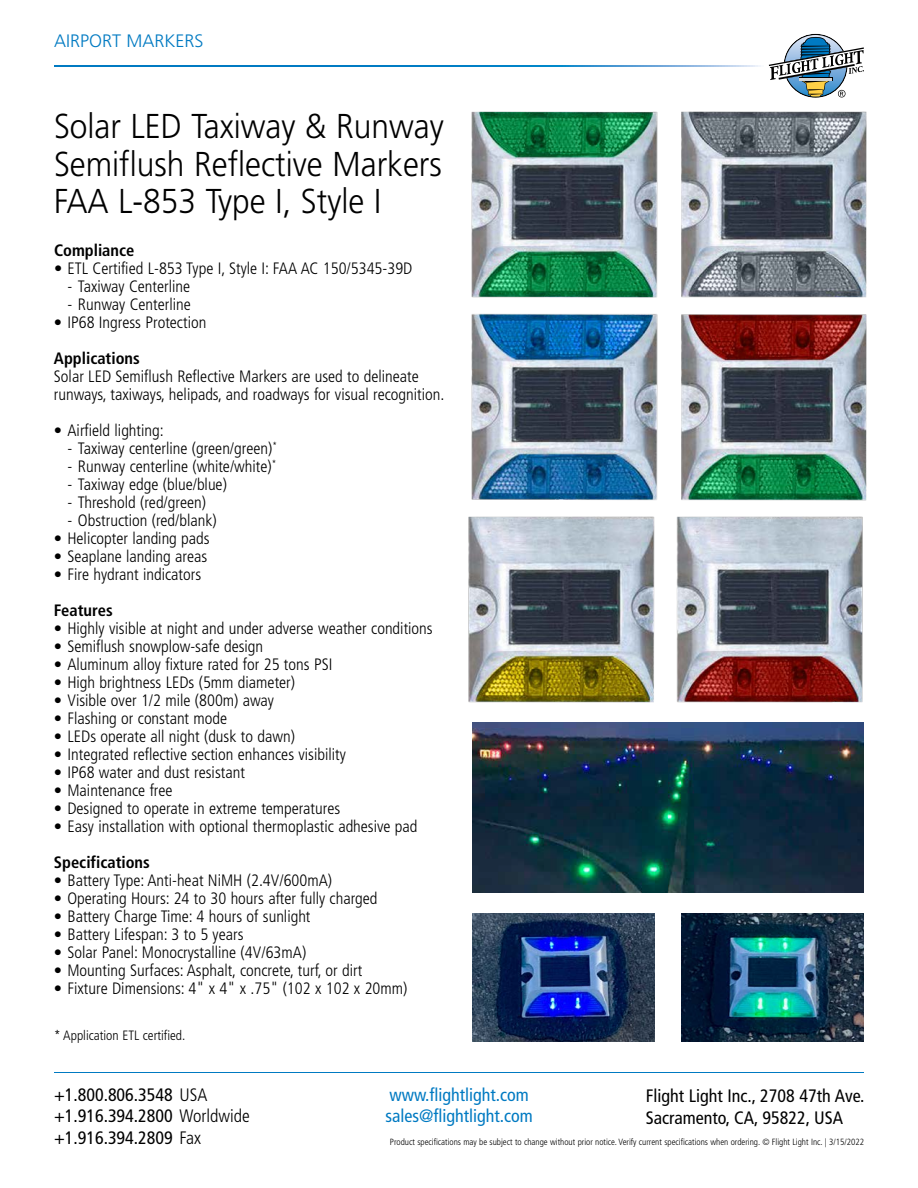
<style>
.page{position:relative;width:918px;height:1188px;background:#fff}
.page>*{position:absolute;margin:0;border:0;box-sizing:border-box;transform-origin:0 0}
.t1{font:300 34.5px/37.5px "Frutiger LT Std";color:#000;text-align:justify;scale:.92 1}
.t2{font:condensed 18px/21.6px "Frutiger LT Std";color:#000}
.t3{font:condensed 18px/21.6px "Frutiger LT Std";color:#007ac2}
.t4{font:300 18px "Frutiger LT Std";color:#007ac2}
.t5{font:300 condensed 16.5px/18px "Frutiger LT Std";color:#000}
.t6{font:700 condensed 16.5px "Frutiger LT Std";color:#000}
.t7{font:300 condensed 13.5px "Frutiger LT Std";color:#000}
.t8{font:300 condensed 9px "Frutiger LT Std";color:#000}
.s1{font-weight:300}
</style>
<div class="page">
<svg style="left:54px;top:66px;width:707px;height:1px"></svg>
<hr style="left:54px;top:1073px;width:810px;height:1px;background:#007ac2">
<svg style="left:769px;top:34px;width:95px;height:64px"></svg>
<img style="left:468px;top:111px;width:399px;height:592px">
<img style="left:472px;top:723px;width:392px;height:169px">
<img style="left:472px;top:914px;width:183px;height:127px">
<img style="left:682px;top:914px;width:182px;height:127px">
<p class="t4" style="left:54px;top:31px;width:151px">AIRPORT MARKERS</p>
<h1 class="t1" style="left:54px;top:108px;width:425px">Solar LED Taxiway &amp; Runway Semiflush Reflective Markers FAA L-853 Type I, Style I</h1>
<p class="t6" style="left:54px;top:241px;width:82px">Compliance</p>
<p class="t5" style="left:54px;top:260px;width:360px">• ETL Certified L-853 Type I, Style I: FAA AC 150/5345-39D</p>
<p class="t5" style="left:67px;top:278px;width:124px">- Taxiway Centerline</p>
<p class="t5" style="left:67px;top:296px;width:125px">- Runway Centerline</p>
<p class="t5" style="left:54px;top:314px;width:154px">• IP68 Ingress Protection</p>
<p class="t6" style="left:54px;top:349px;width:87px">Applications</p>
<p class="t5" style="left:54px;top:368px;width:392px">Solar LED Semiflush Reflective Markers are used to delineate runways, taxiways, helipads, and roadways for visual recognition.</p>
<p class="t5" style="left:54px;top:422px;width:111px">• Airfield lighting:</p>
<p class="t5" style="left:67px;top:440px;width:211px">- Taxiway centerline (green/green)<sup>*</sup></p>
<p class="t5" style="left:67px;top:458px;width:211px">- Runway centerline (white/white)<sup>*</sup></p>
<p class="t5" style="left:67px;top:476px;width:161px">- Taxiway edge (blue/blue)</p>
<p class="t5" style="left:67px;top:494px;width:140px">- Threshold (red/green)</p>
<p class="t5" style="left:67px;top:512px;width:151px">- Obstruction (red/blank)</p>
<p class="t5" style="left:54px;top:530px;width:157px">• Helicopter landing pads</p>
<p class="t5" style="left:54px;top:548px;width:155px">• Seaplane landing areas</p>
<p class="t5" style="left:54px;top:566px;width:149px">• Fire hydrant indicators</p>
<p class="t6" style="left:54px;top:601px;width:60px">Features</p>
<p class="t5" style="left:54px;top:620px;width:380px">• Highly visible at night and under adverse weather conditions</p>
<p class="t5" style="left:54px;top:638px;width:211px">• Semiflush snowplow-safe design</p>
<p class="t5" style="left:54px;top:656px;width:280px">• Aluminum alloy fixture rated for 25 tons PSI</p>
<p class="t5" style="left:54px;top:674px;width:243px">• High brightness LEDs (5mm diameter)</p>
<p class="t5" style="left:54px;top:692px;width:222px">• Visible over 1/2 mile (800m) away</p>
<p class="t5" style="left:54px;top:710px;width:175px">• Flashing or constant mode</p>
<p class="t5" style="left:54px;top:728px;width:243px">• LEDs operate all night (dusk to dawn)</p>
<p class="t5" style="left:54px;top:746px;width:293px">• Integrated reflective section enhances visibility</p>
<p class="t5" style="left:54px;top:764px;width:193px">• IP68 water and dust resistant</p>
<p class="t5" style="left:54px;top:782px;width:120px">• Maintenance free</p>
<p class="t5" style="left:54px;top:800px;width:288px">• Designed to operate in extreme temperatures</p>
<p class="t5" style="left:54px;top:818px;width:365px">• Easy installation with optional thermoplastic adhesive pad</p>
<p class="t6" style="left:54px;top:853px;width:97px">Specifications</p>
<p class="t5" style="left:54px;top:872px;width:280px">• Battery Type: Anti-heat NiMH (2.4V/600mA)</p>
<p class="t5" style="left:54px;top:890px;width:325px">• Operating Hours: 24 to 30 hours after fully charged</p>
<p class="t5" style="left:54px;top:908px;width:258px">• Battery Charge Time: 4 hours of sunlight</p>
<p class="t5" style="left:54px;top:926px;width:191px">• Battery Lifespan: 3 to 5 years</p>
<p class="t5" style="left:54px;top:944px;width:254px">• Solar Panel: Monocrystalline (4V/63mA)</p>
<p class="t5" style="left:54px;top:962px;width:310px">• Mounting Surfaces: Asphalt, concrete, turf, or dirt</p>
<p class="t5" style="left:54px;top:980px;width:355px">• Fixture Dimensions: 4" x 4" x .75" (102 x 102 x 20mm)</p>
<p class="t7" style="left:54px;top:1027px;width:133px">* Application ETL certified.</p>
<p class="t2" style="left:54px;top:1084px;width:197px">+1.800.806.3548 <span class="s1">USA </span>+1.916.394.2800 <span class="s1">Worldwide </span>+1.916.394.2809 <span class="s1">Fax</span></p>
<p class="t3" style="left:385px;top:1084px;width:149px">www.flightlight.com sales@flightlight.com</p>
<p class="t2" style="left:646px;top:1085px;width:220px">Flight Light Inc., 2708 47th Ave.<br>Sacramento, CA, 95822, USA</p>
<p class="t8" style="left:390px;top:1137px;width:476px">Product specifications may be subject to change without prior notice. Verify current specifications when ordering. © Flight Light Inc. | 3/15/2022</p>
</div>
